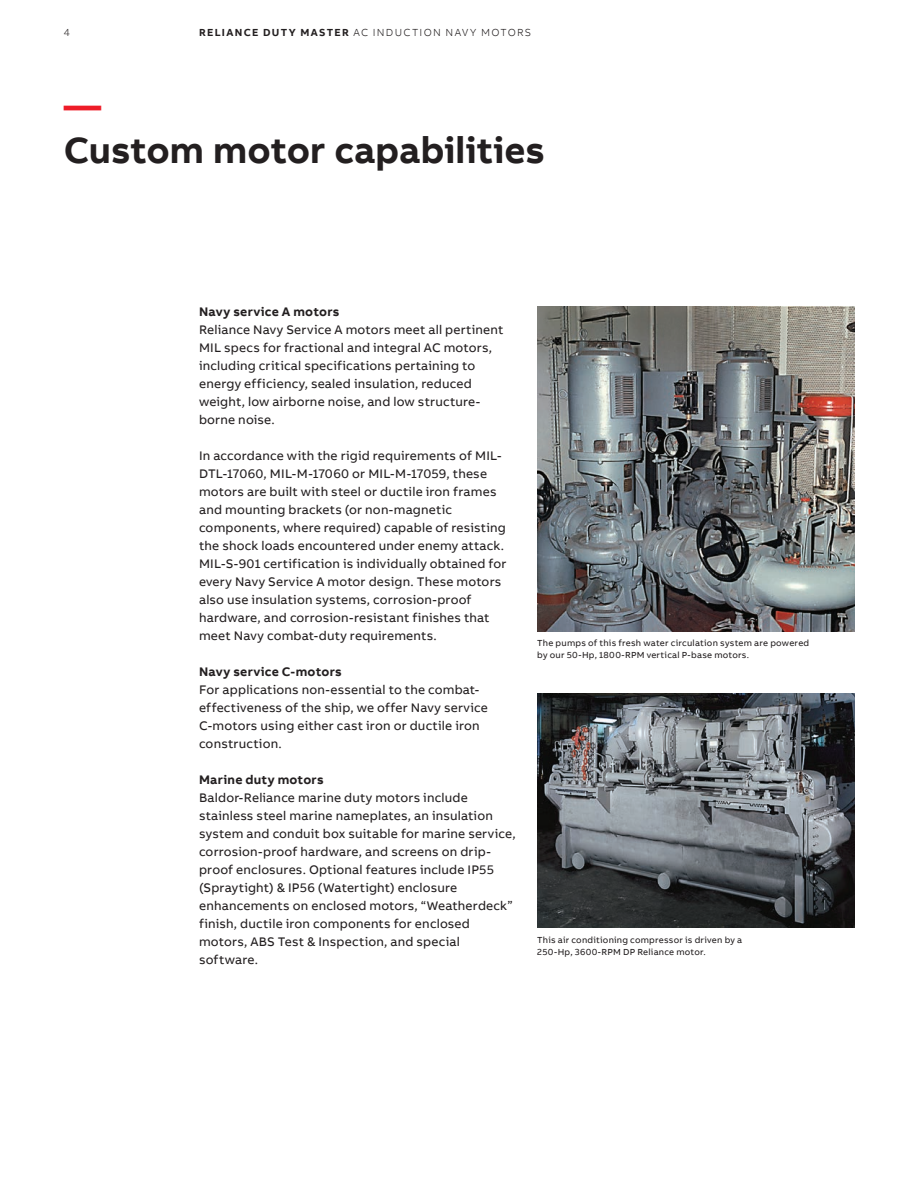
<style>
.page{position:relative;width:918px;height:1188px;background:#fff}
.page>*{position:absolute;margin:0;border:0;box-sizing:border-box;transform-origin:0 0}
.t1{font:700 37.5px "AB Bvoice";color:#231f20}
.t2{font:700 37.5px "AB Bvoice";color:#ee1c28}
.t3{font:12.75px/18px "AB Bvoice";letter-spacing:.015em;color:#231f20}
.t4{font:700 12.75px "AB Bvoice";letter-spacing:.02em;color:#231f20}
.t5{font:300 10.5px "AB Bvoice";letter-spacing:.12em;color:#231f20}
.t6{font:9px/12px "AB Bvoice";letter-spacing:.025em;color:#231f20}
.s1{font-weight:700}
</style>
<div class="page">
<img style="left:537px;top:694px;width:317px;height:234px">
<img style="left:537px;top:307px;width:317px;height:324px">
<p class="t5" style="left:64px;top:26px;width:8px">4</p>
<p class="t5" style="left:199px;top:26px;width:334px"><span class="s1">RELIANCE DUTY MASTER</span> AC INDUCTION NAVY MOTORS</p>
<h1 class="t2" style="left:64px;top:81px;width:39px">—</h1>
<h1 class="t1" style="left:64px;top:126px;width:483px">Custom motor capabilities</h1>
<p class="t4" style="left:199px;top:303px;width:142px">Navy service A motors</p>
<p class="t3" style="left:199px;top:321px;width:306px">Reliance Navy Service A motors meet all pertinent MIL specs for fractional and integral AC motors, including critical specifications pertaining to energy efficiency, sealed insulation, reduced weight, low airborne noise, and low structure&shy;borne noise.</p>
<p class="t3" style="left:199px;top:447px;width:309px">In accordance with the rigid requirements of MIL-DTL-17060, MIL-M-17060 or MIL-M-17059, these motors are built with steel or ductile iron frames and mounting brackets (or non-magnetic components, where required) capable of resisting the shock loads encountered under enemy attack.<br>MIL-S-901 certification is individually obtained for every Navy Service A motor design. These motors also use insulation systems, corrosion-proof hardware, and corrosion-resistant finishes that meet Navy combat-duty requirements.</p>
<p class="t4" style="left:199px;top:663px;width:144px">Navy service C-motors</p>
<p class="t3" style="left:199px;top:681px;width:290px">For applications non-essential to the combat&shy;effectiveness of the ship, we offer Navy service C-motors using either cast iron or ductile iron construction.</p>
<p class="t4" style="left:199px;top:771px;width:126px">Marine duty motors</p>
<p class="t3" style="left:199px;top:789px;width:318px">Baldor-Reliance marine duty motors include stainless steel marine nameplates, an insulation system and conduit box suitable for marine service, corrosion-proof hardware, and screens on drip&shy;proof enclosures. Optional features include IP55 (Spraytight) &amp; IP56 (Watertight) enclosure enhancements on enclosed motors, “Weatherdeck” finish, ductile iron components for enclosed motors, ABS Test &amp; Inspection, and special software.</p>
<p class="t6" style="left:537px;top:637px;width:274px">The pumps of this fresh water circulation system are powered by our 50-Hp, 1800-RPM vertical P-base motors.</p>
<p class="t6" style="left:537px;top:934px;width:206px">This air conditioning compressor is driven by a<br>250-Hp, 3600-RPM DP Reliance motor.</p>
</div>
